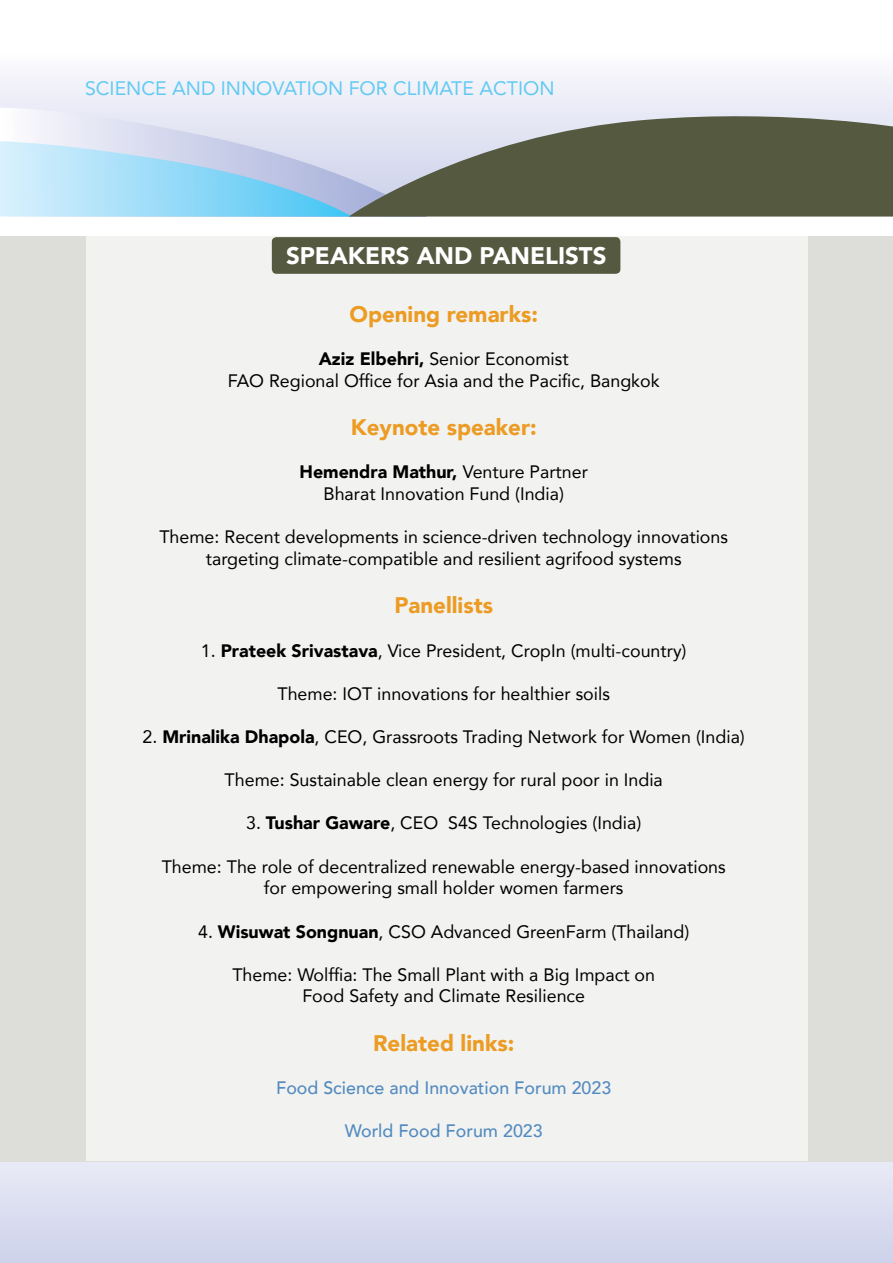
<style>
.page{position:relative;width:893px;height:1263px;background:#fff}
.page>*{position:absolute;margin:0;border:0;box-sizing:border-box;transform-origin:0 0}
.t1{font:900 24px "Avenir";color:#fff}
.Body_Text{font:900 22.5px "Avenir";color:#ec9b23}
.t2{font:19.5px "Avenir";color:#00aeef}
.Body_Text-2{font:18px "Avenir";color:#000}
.Body_Text-3{font:500 18px "Avenir";color:#548bc0}
.Body_Text-4{font:900 18px "Avenir";color:#000}
.s1{font-weight:900}
.s2{font-weight:400}
</style>
<div class="page">
<div style="left:0;top:799px;width:893px;height:464px;background:linear-gradient(to right,#dbdef0,#dbdef0)"></div>
<div style="left:0;top:236px;width:893px;height:925px;background:#ddded9"></div>
<div style="left:86px;top:208px;width:721px;height:953px;background:#f2f3f1"></div>
<div style="left:0;top:76px;width:893px;height:32px;background:#eff0f8"></div>
<svg style="left:18px;top:108px;width:331px;height:33px;background:#e6e7f4"></svg>
<svg style="left:0;top:141px;width:349px;height:76px;background:#b1daf3"></svg>
<svg style="left:349px;top:108px;width:544px;height:109px;background:#7c8072"></svg>
<div style="left:272px;top:237px;width:348px;height:37px;background:#545940;border-radius:5px"></div>
<p class="t2" style="left:85px;top:73px;width:471px">SCIENCE AND INNOVATION FOR CLIMATE ACTION</p>
<p class="t1" style="left:286px;top:235px;width:322px">SPEAKERS AND PANELISTS</p>
<p class="Body_Text" style="left:349px;top:295px;width:190px">Opening remarks:</p>
<p class="Body_Text-2" style="left:319px;top:344px;width:251px"><span class="s1">Aziz Elbehri,</span> Senior Economist</p>
<p class="Body_Text-2" style="left:228px;top:366px;width:433px">FAO Regional Office for Asia and the Pacific, Bangkok</p>
<p class="Body_Text" style="left:351px;top:408px;width:187px">Keynote speaker:</p>
<p class="Body_Text-4" style="left:299px;top:457px;width:290px">Hemendra Mathur, <span class="s2">Venture Partner</span></p>
<p class="Body_Text-2" style="left:323px;top:479px;width:242px">Bharat Innovation Fund (India)</p>
<p class="Body_Text-2" style="left:159px;top:522px;width:570px">Theme: Recent developments in science-driven technology innovations</p>
<p class="Body_Text-2" style="left:206px;top:544px;width:477px">targeting climate-compatible and resilient agrifood systems</p>
<p class="Body_Text" style="left:394px;top:586px;width:100px">Panellists</p>
<p class="Body_Text-2" style="left:201px;top:636px;width:487px">1. <span class="s1">Prateek Srivastava</span>, Vice President, CropIn (multi-country)</p>
<p class="Body_Text-2" style="left:277px;top:679px;width:334px">Theme: IOT innovations for healthier soils</p>
<p class="Body_Text-2" style="left:143px;top:722px;width:604px">2. <span class="s1">Mrinalika Dhapola</span>, CEO, Grassroots Trading Network for Women (India)</p>
<p class="Body_Text-2" style="left:225px;top:765px;width:440px">Theme: Sustainable clean energy for rural poor in India</p>
<p class="Body_Text-2" style="left:246px;top:809px;width:397px">3. <span class="s1">Tushar Gaware</span>, CEO S4S Technologies (India)</p>
<p class="Body_Text-2" style="left:162px;top:852px;width:565px">Theme: The role of decentralized renewable energy-based innovations</p>
<p class="Body_Text-2" style="left:264px;top:873px;width:361px">for empowering small holder women farmers</p>
<p class="Body_Text-2" style="left:198px;top:917px;width:493px">4. <span class="s1">Wisuwat Songnuan</span>, CSO Advanced GreenFarm (Thailand)</p>
<p class="Body_Text-2" style="left:232px;top:960px;width:424px">Theme: Wolffia: The Small Plant with a Big Impact on</p>
<p class="Body_Text-2" style="left:302px;top:981px;width:284px">Food Safety and Climate Resilience</p>
<p class="Body_Text" style="left:373px;top:1024px;width:143px">Related links:</p>
<p class="Body_Text-3" style="left:276px;top:1072px;width:337px">Food Science and Innovation Forum 2023</p>
<p class="Body_Text-3" style="left:345px;top:1115px;width:199px">World Food Forum 2023</p>
</div>
